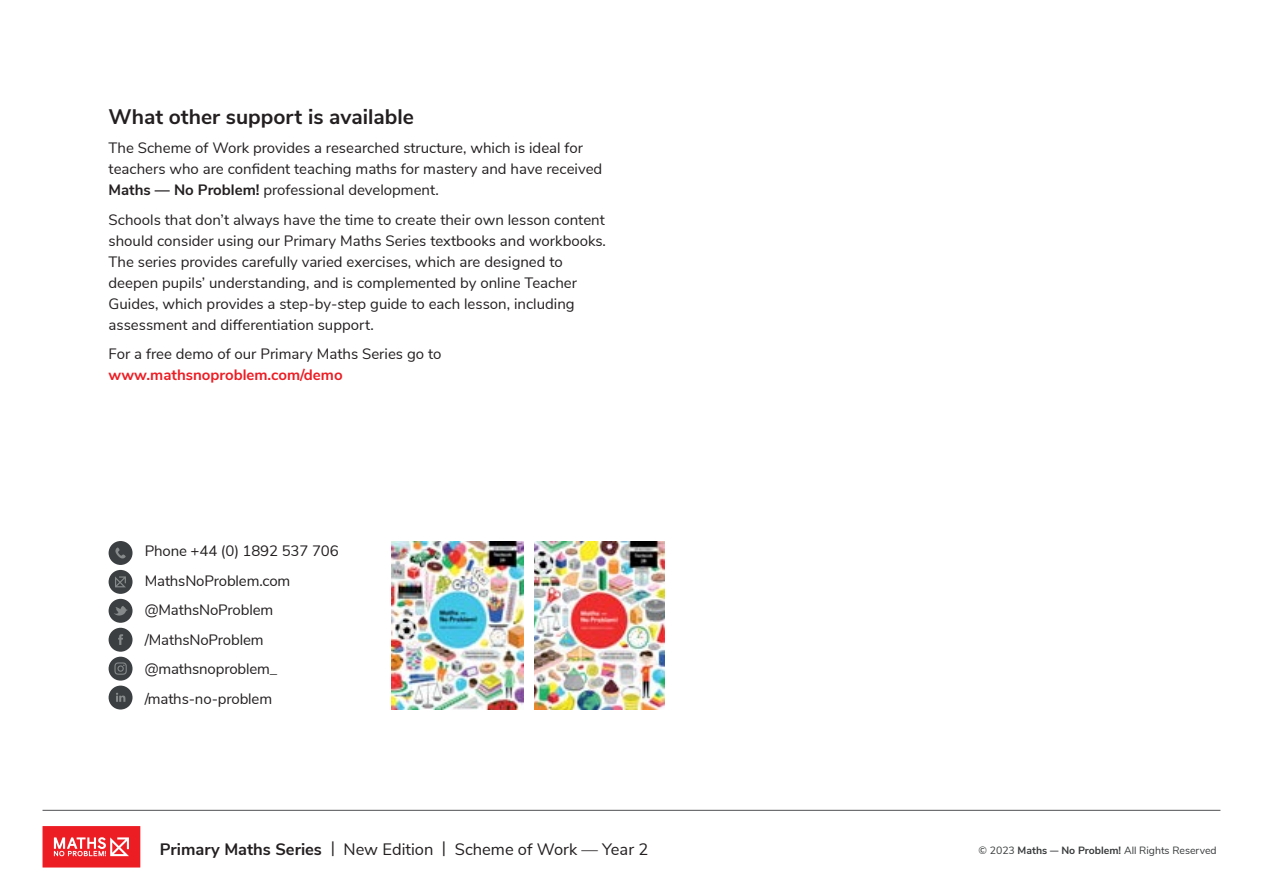
<style>
.page{position:relative;width:1263px;height:893px;background:#fff}
.page>*{position:absolute;margin:0;border:0;box-sizing:border-box;transform-origin:0 0}
.t1{font:700 21px "Nunito Sans";color:#231f20}
.t2{font:16.5px "Nunito Sans";color:#231f20}
.t3{font:15px/21px "Nunito Sans";color:#231f20}
.t4{font:700 15px "Nunito Sans";color:#ed1d24}
.t5{font:10.5px "Nunito Sans";color:#383a3b}
.s1{font-weight:700}
</style>
<div class="page">
<hr style="left:43px;top:810px;width:1177px;height:1px;background:#636466">
<div style="left:43px;top:826px;width:97px;height:41px;background:#ed1d24"></div>
<svg style="left:54px;top:837px;width:75px;height:19px"></svg>
<img style="left:391px;top:541px;width:132px;height:169px">
<div style="left:109px;top:541px;width:24px;height:24px;background:#3c3f41;border-radius:50%"></div>
<div style="left:109px;top:599px;width:24px;height:24px;background:#3c3f41;border-radius:50%"></div>
<svg style="left:114px;top:606px;width:14px;height:10px"></svg>
<div style="left:109px;top:570px;width:24px;height:24px;background:#3c3f41;border-radius:50%"></div>
<svg style="left:115px;top:576px;width:11px;height:11px"></svg>
<div style="left:109px;top:686px;width:24px;height:23px;background:#3c3f41;border-radius:50%"></div>
<svg style="left:116px;top:693px;width:9px;height:9px"></svg>
<div style="left:109px;top:657px;width:24px;height:24px;background:#3c3f41;border-radius:50%"></div>
<svg style="left:114px;top:662px;width:13px;height:13px"></svg>
<div style="left:109px;top:628px;width:24px;height:24px;background:#3c3f41;border-radius:50%"></div>
<svg style="left:118px;top:634px;width:5px;height:11px"></svg>
<svg style="left:115px;top:547px;width:11px;height:11px"></svg>
<img style="left:534px;top:541px;width:131px;height:169px">
<h1 class="t1" style="left:109px;top:101px;width:307px">What other support is available</h1>
<p class="t3" style="left:109px;top:137px;width:495px">The Scheme of Work provides a researched structure, which is ideal for teachers who are confident teaching maths for mastery and have received<br><span class="s1">Maths — No Problem!</span> professional development.</p>
<p class="t3" style="left:109px;top:208px;width:499px">Schools that don’t always have the time to create their own lesson content should consider using our Primary Maths Series textbooks and workbooks.<br>The series provides carefully varied exercises, which are designed to deepen pupils’ understanding, and is complemented by online Teacher Guides, which provides a step-by-step guide to each lesson, including assessment and differentiation support.</p>
<p class="t3" style="left:109px;top:343px;width:334px">For a free demo of our Primary Maths Series go to</p>
<p class="t4" style="left:109px;top:364px;width:236px">www.mathsnoproblem.com/demo</p>
<p class="t3" style="left:145px;top:535px;width:195px;line-height:29.5px">Phone +44 (0) 1892 537 706<br>MathsNoProblem.com @MathsNoProblem /MathsNoProblem @mathsnoproblem_ /maths-no-problem</p>
<p class="t2" style="left:160px;top:837px;width:490px"><span class="s1">Primary Maths Series</span> | New Edition | Scheme of Work — Year 2</p>
<p class="t5" style="left:978px;top:842px;width:240px">© 2023 <span class="s1">Maths – No Problem!</span> All Rights Reserved</p>
</div>
